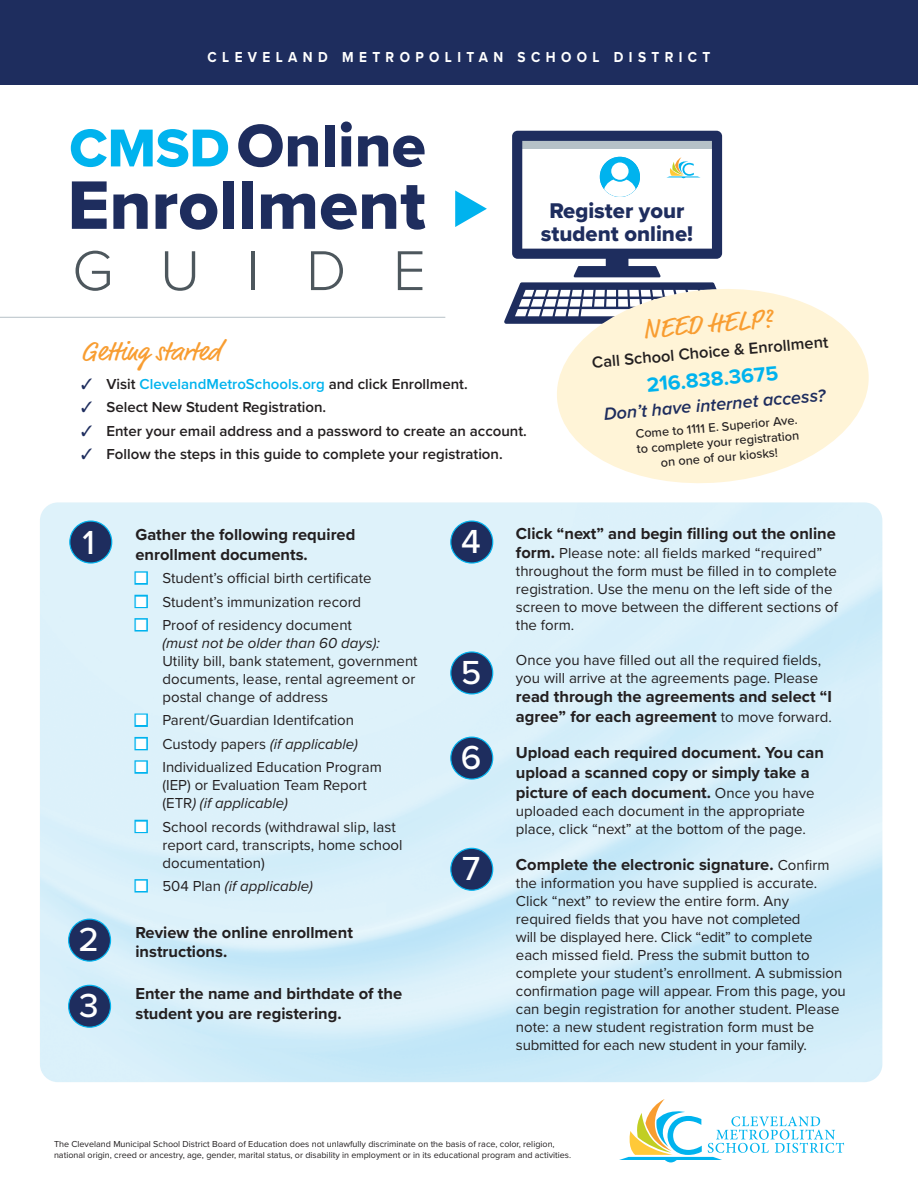
<style>
.page{position:relative;width:918px;height:1188px;background:#fff}
.page>*{position:absolute;margin:0;border:0;box-sizing:border-box;transform-origin:0 0}
.t1{font:71.1px "Proxima Nova Extrabld";color:#1e2d5e}
.t2{font:62.4px "Proxima Nova Extrabld";color:#1e2d5e}
.t3{font:300 58.2px "Proxima Nova";letter-spacing:.8em;color:#4d575d}
.t4{font:500 34.5px "Proxima Nova";color:#fff}
.t5{font:27px "Market Pro";color:#f89d31}
.t6{font:22.05px/23.1px "Proxima Nova Extrabld";color:#1e2d5e;text-align:center}
.t7{font:700 21px "Proxima Nova";color:#00b3ee}
.t8{font:italic 600 18px "Proxima Nova";color:#1e2d5e}
.t9{font:700 16.5px/19.8px "Proxima Nova";color:#231f20}
.t10{font:600 16.5px "Proxima Nova";color:#231f20}
.t11{font:15px/18px "Proxima Nova";color:#231f20}
.t12{font:600 15px "Proxima Nova";color:#231f20}
.t13{font:italic 15px "Proxima Nova";color:#231f20}
.t14{font:600 15px "Proxima Nova";color:#00b3ee}
.t15{font:700 15px "Proxima Nova";letter-spacing:.4em;color:#fff;scale:.9 1}
.t16{font:500 12.75px/15.3px "Proxima Nova";color:#231f20;text-align:center}
.t17{font:9px/10.8px "Proxima Nova";color:#231f20}
.s1{font-size:55.2px;color:#00b3ee}
.s2{color:#1e2d5e}
.s3{color:#231f20}
.s4{color:#00b3ee}
.s5{font-style:italic}
.s6{font-style:normal}
.s7{font-weight:700;font-size:16.5px}
.s8{font-weight:400;font-size:15px}
</style>
<div class="page">
<img style="left:40px;top:502px;width:842px;height:580px">
<div style="left:0;top:0;width:918px;height:84px;background:#1e2d5e"></div>
<svg style="left:504px;top:131px;width:219px;height:193px"></svg>
<svg style="left:619px;top:1099px;width:225px;height:63px"></svg>
<div style="left:70px;top:521px;width:42px;height:42px;background:#1e2d5e;border-radius:50%"></div>
<div style="left:69px;top:520px;width:43px;height:44px;border:1px solid #00b3ee;border-radius:50%"></div>
<div style="left:69px;top:919px;width:42px;height:42px;background:#1e2d5e;border-radius:50%"></div>
<div style="left:68px;top:919px;width:43px;height:43px;border:1px solid #00b3ee;border-radius:50%"></div>
<div style="left:69px;top:985px;width:42px;height:42px;background:#1e2d5e;border-radius:50%"></div>
<div style="left:68px;top:985px;width:43px;height:43px;border:1px solid #00b3ee;border-radius:50%"></div>
<div style="left:451px;top:521px;width:42px;height:42px;background:#1e2d5e;border-radius:50%"></div>
<div style="left:450px;top:520px;width:43px;height:44px;border:1px solid #00b3ee;border-radius:50%"></div>
<div style="left:451px;top:652px;width:42px;height:42px;background:#1e2d5e;border-radius:50%"></div>
<div style="left:450px;top:651px;width:43px;height:44px;border:1px solid #00b3ee;border-radius:50%"></div>
<div style="left:451px;top:737px;width:42px;height:42px;background:#1e2d5e;border-radius:50%"></div>
<div style="left:450px;top:737px;width:43px;height:43px;border:1px solid #00b3ee;border-radius:50%"></div>
<div style="left:451px;top:848px;width:42px;height:42px;background:#1e2d5e;border-radius:50%"></div>
<div style="left:450px;top:848px;width:43px;height:43px;border:1px solid #00b3ee;border-radius:50%"></div>
<svg style="left:552px;top:282px;width:317px;height:201px;fill:#fff4d7"></svg>
<hr style="left:0;top:317px;width:445px;height:1px;background:#b6c1c7">
<svg style="left:455px;top:190px;width:32px;height:37px"></svg>
<p class="t15" style="left:208px;top:45px;width:560px">CLEVELAND METROPOLITAN SCHOOL DISTRICT</p>
<p class="t2" style="left:69px;top:99px;width:358px"><span class="s1">CMSD</span>Online</p>
<p class="t1" style="left:68px;top:152px;width:360px">Enrollment</p>
<p class="t3" style="left:72px;top:227px;width:355px">GUIDE</p>
<p class="t5" style="left:81px;top:333px;width:141px">Getting started</p>
<p class="t14" style="left:81px;top:373px;width:388px"><span class="s2">✓</span> <span class="s3">Visit</span> ClevelandMetroSchools.org <span class="s3">and click Enrollment.</span></p>
<p class="t12" style="left:81px;top:396px;width:247px"><span class="s2">✓</span> Select New Student Registration.</p>
<p class="t12" style="left:81px;top:419px;width:447px"><span class="s2">✓</span> Enter your email address and a password to create an account.</p>
<p class="t12" style="left:81px;top:443px;width:423px"><span class="s2">✓</span> Follow the steps in this guide to complete your registration.</p>
<p class="t6" style="left:541px;top:199px;width:154px">Register your student online!</p>
<p class="t5" style="left:642px;top:311px;width:131px;rotate:-5deg">NEED HELP?</p>
<p class="t10" style="left:591px;top:350px;width:238px;rotate:-5deg">Call School Choice &amp; Enrollment</p>
<p class="t7" style="left:645px;top:369px;width:133px;rotate:-5deg">216.838.3675</p>
<p class="t8" style="left:603px;top:401px;width:224px;rotate:-5deg">Don’t have internet access?</p>
<p class="t16" style="left:635px;top:426px;width:164px;rotate:-5deg">Come to 1111 E. Superior Ave. to complete your registration on one of our kiosks!</p>
<p class="t4" style="left:83px;top:517px;width:14px">1</p>
<p class="t9" style="left:135px;top:524px;width:221px">Gather the following required enrollment documents.</p>
<p class="t11" style="left:135px;top:569px;width:238px"><span class="s4">■</span> Student’s official birth certificate</p>
<p class="t11" style="left:135px;top:592px;width:227px"><span class="s4">■</span> Student’s immunization record</p>
<p class="t11" style="left:162px;top:615px;width:257px;text-indent:-27px"><span class="s4">■</span> Proof of residency document<br><span class="s5">(must not be older than 60 days):<br></span>Utility bill, bank statement, government documents, lease, rental agreement or postal change of address</p>
<p class="t11" style="left:135px;top:711px;width:220px"><span class="s4">■</span> Parent/Guardian Identifcation</p>
<p class="t13" style="left:135px;top:733px;width:224px"><span class="s4">■</span> <span class="s6">Custody papers</span> (if applicable)</p>
<p class="t11" style="left:162px;top:758px;width:221px;text-indent:-27px"><span class="s4">■</span> Individualized Education Program (IEP) or Evaluation Team Report (ETR<span class="s5">) (if applicable)</span></p>
<p class="t11" style="left:162px;top:817px;width:242px;text-indent:-27px"><span class="s4">■</span> School records (withdrawal slip, last report card, transcripts, home school documentation)</p>
<p class="t13" style="left:135px;top:875px;width:179px"><span class="s4">■</span> <span class="s6">504 Plan</span> (if applicable)</p>
<p class="t4" style="left:79px;top:914px;width:22px">2</p>
<p class="t9" style="left:135px;top:922px;width:219px">Review the online enrollment instructions.</p>
<p class="t9" style="left:135px;top:983px;width:268px">Enter the name and birthdate of the</p>
<p class="t4" style="left:79px;top:980px;width:21px">3</p>
<p class="t9" style="left:135px;top:1003px;width:208px">student you are registering.</p>
<p class="t4" style="left:461px;top:516px;width:21px">4</p>
<p class="t4" style="left:461px;top:647px;width:22px">5</p>
<p class="t4" style="left:461px;top:732px;width:22px">6</p>
<p class="t4" style="left:462px;top:843px;width:20px">7</p>
<p class="t9" style="left:516px;top:523px;width:322px">Click “next” and begin filling out the online</p>
<p class="t11" style="left:516px;top:544px;width:324px"><span class="s7">form.</span> Please note: all fields marked “required” throughout the form must be filled in to complete registration. Use the menu on the left side of the screen to move between the different sections of the form.</p>
<p class="t11" style="left:516px;top:650px;width:307px">Once you have filled out all the required fields, you will arrive at the agreements page. Please</p>
<p class="t9" style="left:516px;top:687px;width:318px">read through the agreements and select “I agree” for each agreement <span class="s8">to move forward.</span></p>
<p class="t9" style="left:516px;top:742px;width:309px">Upload each required document. You can upload a scanned copy or simply take a picture of each document. <span class="s8">Once you have</span></p>
<p class="t11" style="left:516px;top:801px;width:292px">uploaded each document in the appropriate place, click “next” at the bottom of the page.</p>
<p class="t9" style="left:516px;top:854px;width:315px">Complete the electronic signature. <span class="s8">Confirm</span></p>
<p class="t11" style="left:516px;top:873px;width:331px">the information you have supplied is accurate.<br>Click “next” to review the entire form. Any required fields that you have not completed<br>will be displayed here. Click “edit” to complete each missed field. Press the submit button to complete your student’s enrollment. A submission confirmation page will appear. From this page, you can begin registration for another student. Please note: a new student registration form must be submitted for each new student in your family.</p>
<p class="t17" style="left:54px;top:1138px;width:519px">The Cleveland Municipal School District Board of Education does not unlawfully discriminate on the basis of race, color, religion, national origin, creed or ancestry, age, gender, marital status, or disability in employment or in its educational program and activities.</p>
</div>
